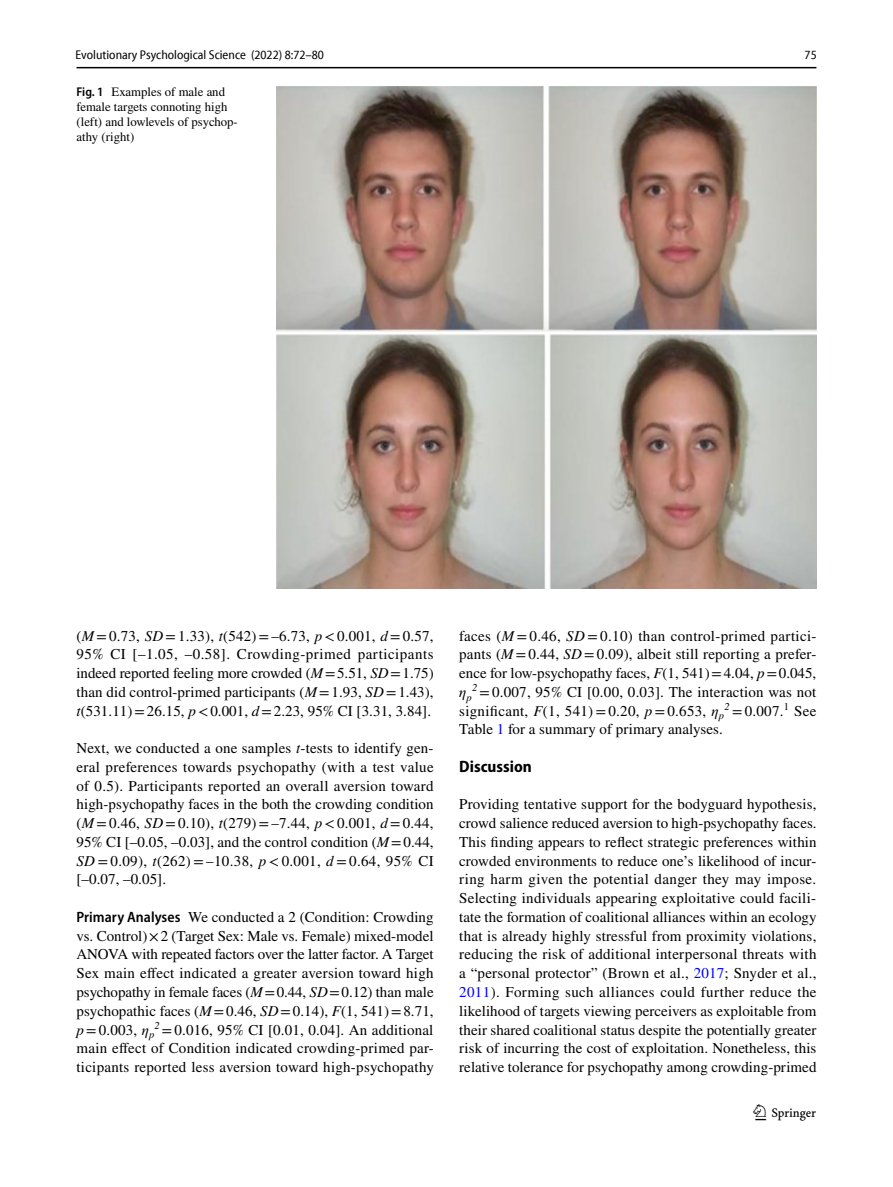
<style>
.page{position:relative;width:893px;height:1187px;background:#fff}
.page>*{position:absolute;margin:0;border:0;box-sizing:border-box;transform-origin:0 0}
.t1{font:22.5px "Springnew Regular 3";color:#000}
.t2{font:700 semi-condensed 16.5px "Myriad Pro";color:#000}
.t3{font:15px/18.8px "STIX";letter-spacing:.005em;color:#000;text-align:justify}
.t4{font:12.75px/15px "STIX";color:#000}
.t5{font:semi-condensed 12.75px "Myriad Pro Unic";color:#000}
.s1{font-family:"Myriad Pro";font-weight:600;font-stretch:semi-condensed}
.s2{font-style:italic}
.s3{color:#00f}
</style>
<div class="page">
<hr style="left:77px;top:67px;width:739px;height:1px;background:#000">
<img style="left:276px;top:87px;width:540px;height:501px">
<p class="t5" style="left:76px;top:50px;width:250px">Evolutionary Psychological Science (2022) 8:72–80</p>
<p class="t5" style="left:805px;top:50px;width:14px">75</p>
<p class="t4" style="left:77px;top:85px;width:163px"><span class="s1">Fig. 1</span> Examples of male and female targets connoting high (left) and lowlevels of psychop&shy;athy (right)</p>
<p class="t3" style="left:77px;top:627px;width:359px">(<span class="s2">M</span> =0.73, <span class="s2">SD</span> =1.33), <span class="s2">t</span>(542)=–6.73, <span class="s2">p</span>&lt;0.001, <span class="s2">d</span>=0.57, 95% CI [–1.05, –0.58]. Crowding-primed participants indeed reported feeling more crowded (<span class="s2">M</span>=5.51, <span class="s2">SD</span>=1.75) than did control-primed participants (<span class="s2">M</span>=1.93, <span class="s2">SD</span>=1.43), <span class="s2">t</span>(531.11)=26.15, <span class="s2">p</span>&lt;0.001, <span class="s2">d</span>=2.23, 95% CI [3.31, 3.84].</p>
<p class="t3" style="left:76px;top:739px;width:359px">Next, we conducted a one samples <span class="s2">t</span>-tests to identify gen&shy;eral preferences towards psychopathy (with a test value of 0.5). Participants reported an overall aversion toward high-psychopathy faces in the both the crowding condition (<span class="s2">M</span> =0.46, <span class="s2">SD</span> =0.10), <span class="s2">t</span>(279)=–7.44, <span class="s2">p</span>&lt;0.001, <span class="s2">d</span>=0.44, 95% CI [–0.05, –0.03], and the control condition (<span class="s2">M</span>=0.44, <span class="s2">SD</span> =0.09), <span class="s2">t</span>(262)=–10.38, <span class="s2">p</span>&lt;0.001, <span class="s2">d</span>=0.64, 95% CI [–0.07, –0.05].</p>
<p class="t3" style="left:76px;top:908px;width:359px"><span class="s1">Primary Analyses</span> We conducted a 2 (Condition: Crowding vs. Control)×2 (Target Sex: Male vs. Female) mixed-model ANOVA with repeated factors over the latter factor. A Target Sex main effect indicated a greater aversion toward high psychopathy in female faces (<span class="s2">M</span>=0.44, <span class="s2">SD</span>=0.12) than male psychopathic faces (<span class="s2">M</span>=0.46, <span class="s2">SD</span>=0.14), <span class="s2">F</span>(1, 541)=8.71, <span class="s2">p</span>=0.003, <span class="s2">η</span><sub>p</sub><sup>2</sup> =0.016, 95% CI [0.01, 0.04]. An additional main effect of Condition indicated crowding-primed par&shy;ticipants reported less aversion toward high-psychopathy</p>
<p class="t3" style="left:459px;top:627px;width:359px">faces (<span class="s2">M</span> =0.46, <span class="s2">SD</span> =0.10) than control-primed partici&shy;pants (<span class="s2">M</span> =0.44, <span class="s2">SD</span> =0.09), albeit still reporting a prefer&shy;ence for low-psychopathy faces, <span class="s2">F</span>(1, 541)=4.04, <span class="s2">p</span>=0.045, <span class="s2">η</span><sub>p</sub><sup>2</sup> =0.007, 95% CI [0.00, 0.03]. The interaction was not significant, <span class="s2">F</span>(1, 541)=0.20, <span class="s2">p</span>=0.653, <span class="s2">η</span><sub>p</sub><sup>2</sup> =0.007.<sup>1</sup> See Table <span class="s3">1</span> for a summary of primary analyses.</p>
<p class="t2" style="left:459px;top:757px;width:74px">Discussion</p>
<p class="t3" style="left:459px;top:796px;width:359px">Providing tentative support for the bodyguard hypothesis, crowd salience reduced aversion to high-psychopathy faces.<br>This finding appears to reflect strategic preferences within crowded environments to reduce one’s likelihood of incur&shy;ring harm given the potential danger they may impose.<br>Selecting individuals appearing exploitative could facili&shy;tate the formation of coalitional alliances within an ecology that is already highly stressful from proximity violations, reducing the risk of additional interpersonal threats with a “personal protector” (Brown et al., <span class="s3">2017</span>; Snyder et al., <span class="s3">2011</span>). Forming such alliances could further reduce the likelihood of targets viewing perceivers as exploitable from their shared coalitional status despite the potentially greater risk of incurring the cost of exploitation. Nonetheless, this relative tolerance for psychopathy among crowding-primed</p>
<h1 class="t1" style="left:755px;top:1104px;width:62px">1 3</h1>
</div>
